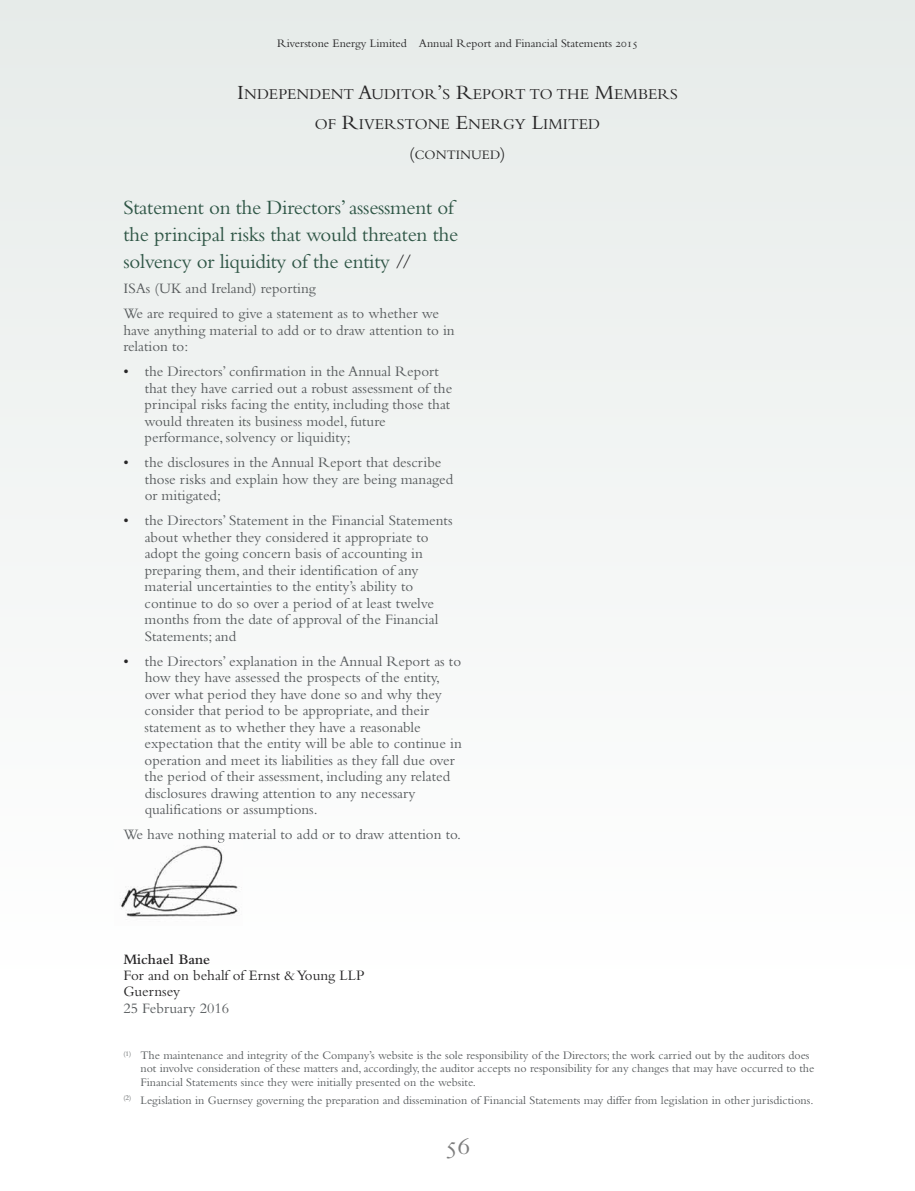
<style>
.page{position:relative;width:915px;height:1191px;background:#fff}
.page>*{position:absolute;margin:0;border:0;box-sizing:border-box;transform-origin:0 0}
.t1{font:21px/27px "Bembo";letter-spacing:-.015em;color:#2f5646}
.t2{font:15.75px/30px "Bembo";color:#272627;text-align:center}
.t3{font:15px/16.5px "Bembo";color:#575b5d}
.t4{font:15px/16.2px "Bembo";color:#272627}
.t5{font:600 15px "Bembo";color:#272627}
.t6{font:13.5px "Bembo";color:#272627}
.t7{font:12px/13.5px "Bembo";color:#575b5d}
.t8{font:12px "Bembo";color:#272627}
.s1{font-size:21px}
.s2{font-size:18px}
.s3{color:#272627}
</style>
<div class="page">
<div style="left:0;top:0;width:914px;height:982px;background:#f2f5f4"></div>
<img style="left:120px;top:840px;width:122px;height:82px">
<svg style="left:218px;top:840px;width:6px;height:2px"></svg>
<svg style="left:615px;top:42px;width:21px;height:7px"></svg>
<p class="t8" style="left:277px;top:39px;width:336px">Riverstone Energy Limited Annual Report and Financial Statements</p>
<p class="t2" style="left:237px;top:81px;width:442px"><span class="s1">I</span>NDEPENDENT <span class="s1">A</span>UDITOR<span class="s1">’</span>S <span class="s1">R</span>EPORT TO THE <span class="s1">M</span>EMBERS<br>OF <span class="s1">R</span>IVERSTONE <span class="s1">E</span>NERGY <span class="s1">L</span>IMITED</p>
<p class="t6" style="left:409px;top:150px;width:98px"><span class="s2">(</span>CONTINUED<span class="s2">)</span></p>
<h1 class="t1" style="left:123px;top:196px;width:336px">Statement on the Directors’ assessment of the principal risks that would threaten the solvency or liquidity of the entity <span class="s3">//</span></h1>
<p class="t3" style="left:123px;top:277px;width:317px;line-height:25px">ISAs (UK and Ireland) reporting<br>We are required to give a statement as to whether we</p>
<p class="t3" style="left:123px;top:323px;width:333px">have anything material to add or to draw attention to in relation to:</p>
<p class="t3" style="left:145px;top:365px;width:309px;text-indent:-21px"><span class="s3">•</span> the Directors’ confirmation in the Annual Report that they have carried out a robust assessment of the principal risks facing the entity, including those that would threaten its business model, future performance, solvency or liquidity;</p>
<p class="t3" style="left:145px;top:456px;width:310px;text-indent:-21px"><span class="s3">•</span> the disclosures in the Annual Report that describe those risks and explain how they are being managed or mitigated;</p>
<p class="t3" style="left:145px;top:514px;width:309px;text-indent:-21px"><span class="s3">•</span> the Directors’ Statement in the Financial Statements about whether they considered it appropriate to adopt the going concern basis of accounting in preparing them, and their identification of any material uncertainties to the entity’s ability to continue to do so over a period of at least twelve months from the date of approval of the Financial Statements; and</p>
<p class="t3" style="left:145px;top:654px;width:318px;text-indent:-21px"><span class="s3">•</span> the Directors’ explanation in the Annual Report as to how they have assessed the prospects of the entity, over what period they have done so and why they consider that period to be appropriate, and their statement as to whether they have a reasonable expectation that the entity will be able to continue in operation and meet its liabilities as they fall due over the period of their assessment, including any related disclosures drawing attention to any necessary qualifications or assumptions.</p>
<p class="t3" style="left:123px;top:828px;width:339px">We have nothing material to add or to draw attention to.</p>
<p class="t5" style="left:123px;top:954px;width:88px">Michael Bane</p>
<p class="t4" style="left:123px;top:969px;width:242px">For and on behalf of Ernst &amp; Young LLP<br>Guernsey</p>
<p class="t3" style="left:123px;top:1001px;width:107px">25 February 2016</p>
<p class="t7" style="left:140px;top:1049px;width:675px;text-indent:-17px"><sup>(1)</sup> The maintenance and integrity of the Company’s website is the sole responsibility of the Directors; the work carried out by the auditors does not involve consideration of these matters and, accordingly, the auditor accepts no responsibility for any changes that may have occurred to the<br>Financial Statements since they were initially presented on the website.</p>
<p class="t7" style="left:123px;top:1094px;width:691px"><sup>(2)</sup> Legislation in Guernsey governing the preparation and dissemination of Financial Statements may differ from legislation in other jurisdictions.</p>
</div>
